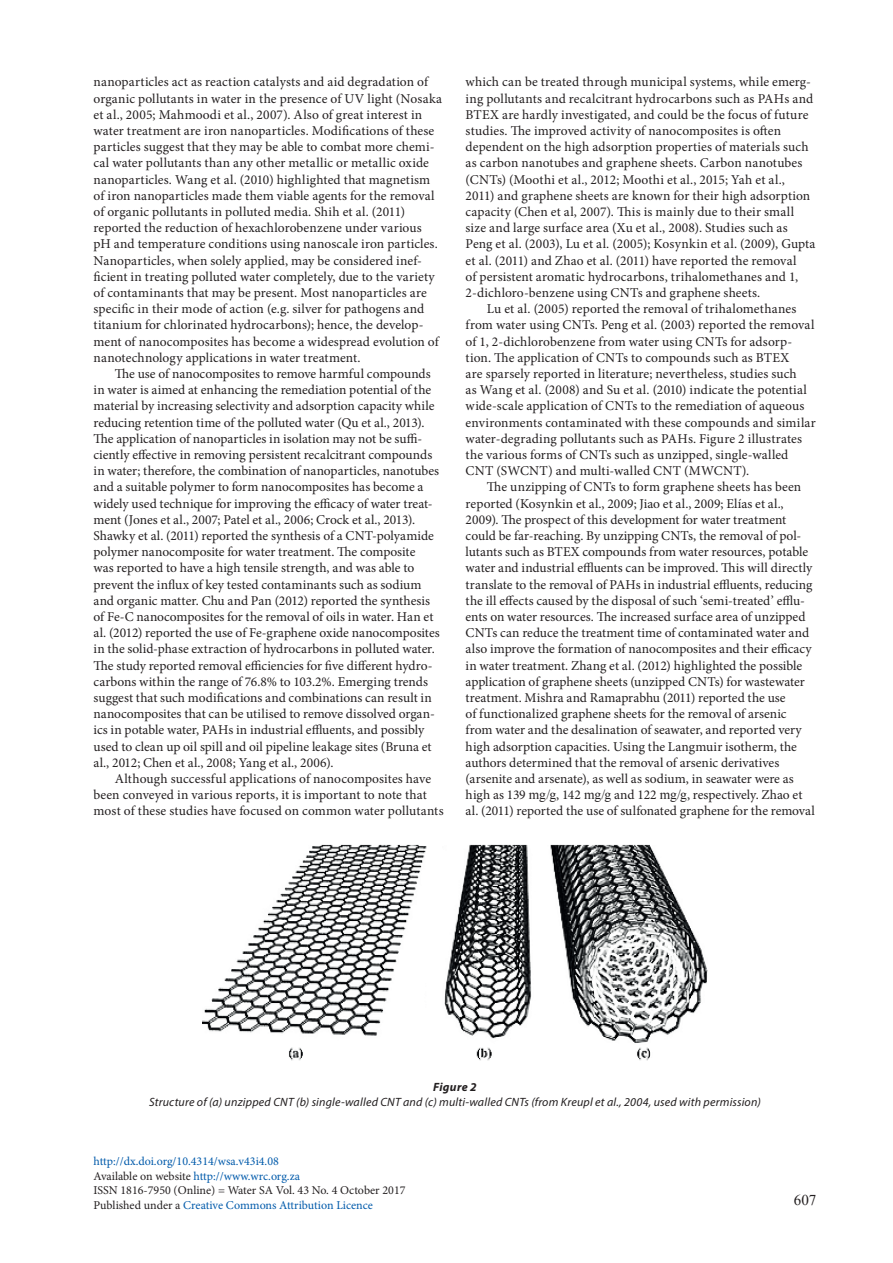
<style>
.page{position:relative;width:893px;height:1263px;background:#fff}
.page>*{position:absolute;margin:0;border:0;box-sizing:border-box;transform-origin:0 0}
.t1{font:15px "Times New Roman";color:#231f20}
.t2{font:13.5px/16.2px "Minion Pro";letter-spacing:.005em;color:#231f20}
.t3{font:12px/14.4px "Minion Pro";color:#015aaa}
.t4{font:italic 12px "Myriad Pro";letter-spacing:.015em;color:#231f20}
.t5{font:italic 700 12px "Myriad Pro";letter-spacing:.02em;color:#231f20}
.s1{font-family:"Times New Roman"}
.s2{color:#231f20}
</style>
<div class="page">
<img style="left:202px;top:844px;width:506px;height:217px">
<p class="t2" style="left:94px;top:74px;width:350px">nanoparticles act as reaction catalysts and aid degradation of organic pollutants in water in the presence of UV light (Nosaka et al., 2005; Mahmoodi et al., 2007). Also of great interest in water treatment are iron nanoparticles. Modifications of these particles suggest that they may be able to combat more chemi&shy;cal water pollutants than any other metallic or metallic oxide nanoparticles. Wang et al. (2010) highlighted that magnetism of iron nanoparticles made them viable agents for the removal of organic pollutants in polluted media. Shih et al. (2011) reported the reduction of hexachlorobenzene under various pH and temperature conditions using nanoscale iron particles.<br>Nanoparticles, when solely applied, may be considered inef&shy;ficient in treating polluted water completely, due to the variety of contaminants that may be present. Most nanoparticles are specific in their mode of action (e.g. silver for pathogens and titanium for chlorinated hydrocarbons); hence, the develop&shy;ment of nanocomposites has become a widespread evolution of nanotechnology applications in water treatment.</p>
<p class="t2" style="left:94px;top:366px;width:348px;text-indent:21px">The use of nanocomposites to remove harmful compounds in water is aimed at enhancing the remediation potential of the material by increasing selectivity and adsorption capacity while reducing retention time of the polluted water (Qu et al., 2013).<br>The application of nanoparticles in isolation may not be suffi&shy;ciently effective in removing persistent recalcitrant compounds in water; therefore, the combination of nanoparticles, nanotubes and a suitable polymer to form nanocomposites has become a widely used technique for improving the efficacy of water treat&shy;ment (Jones et al., 2007; Patel et al., 2006; Crock et al., 2013).<br>Shawky et al. (2011) reported the synthesis of a CNT-polyamide polymer nanocomposite for water treatment. The composite<br>was reported to have a high tensile strength, and was able to prevent the influx of key tested contaminants such as sodium and organic matter. Chu and Pan (2012) reported the synthesis of Fe-C nanocomposites for the removal of oils in water. Han et al. (2012) reported the use of Fe-graphene oxide nanocomposites in the solid-phase extraction of hydrocarbons in polluted water.<br>The study reported removal efficiencies for five different hydro&shy;carbons within the range of 76.8% to 103.2%. Emerging trends suggest that such modifications and combinations can result in nanocomposites that can be utilised to remove dissolved organ&shy;ics in potable water, PAHs in industrial effluents, and possibly used to clean up oil spill and oil pipeline leakage sites (Bruna et al., 2012; Chen et al., 2008; Yang et al., 2006).</p>
<p class="t2" style="left:94px;top:771px;width:352px;text-indent:21px">Although successful applications of nanocomposites have been conveyed in various reports, it is important to note that most of these studies have focused on common water pollutants</p>
<p class="t2" style="left:466px;top:74px;width:351px">which can be treated through municipal systems, while emerg&shy;ing pollutants and recalcitrant hydrocarbons such as PAHs and BTEX are hardly investigated, and could be the focus of future studies. The improved activity of nanocomposites is often dependent on the high adsorption properties of materials such as carbon nanotubes and graphene sheets. Carbon nanotubes (CNTs) (Moothi et al., 2012; Moothi et al., 2015; Yah et al., 2011) and graphene sheets are known for their high adsorption capacity (Chen et al, 2007). This is mainly due to their small size and large surface area (Xu et al., 2008). Studies such as Peng et al. (2003), Lu et al. (2005); Kosynkin et al. (2009), Gupta et al. (2011) and Zhao et al. (2011) have reported the removal<br>of persistent aromatic hydrocarbons, trihalomethanes and 1, 2-dichloro-benzene using CNTs and graphene sheets.</p>
<p class="t2" style="left:466px;top:301px;width:352px;text-indent:21px">Lu et al. (2005) reported the removal of trihalomethanes from water using CNTs. Peng et al. (2003) reported the removal of 1, 2-dichlorobenzene from water using CNTs for adsorp&shy;tion. The application of CNTs to compounds such as BTEX<br>are sparsely reported in literature; nevertheless, studies such<br>as Wang et al. (2008) and Su et al. (2010) indicate the potential wide-scale application of CNTs to the remediation of aqueous environments contaminated with these compounds and similar water-degrading pollutants such as PAHs. Figure 2 illustrates the various forms of CNTs such as unzipped, single-walled CNT (SWCNT) and multi-walled CNT (MWCNT).</p>
<p class="t2" style="left:466px;top:479px;width:351px;text-indent:21px">The unzipping of CNTs to form graphene sheets has been reported (Kosynkin et al., 2009; Jiao et al., 2009; Elías et al., 2009). The prospect of this development for water treatment could be far-reaching. By unzipping CNTs, the removal of pol&shy;lutants such as BTEX compounds from water resources, potable water and industrial effluents can be improved. This will directly translate to the removal of PAHs in industrial effluents, reducing the ill effects caused by the disposal of such ‘semi-treated’ efflu&shy;ents on water resources. The increased surface area of unzipped CNTs can reduce the treatment time of contaminated water and also improve the formation of nanocomposites and their efficacy in water treatment. Zhang et al. (2012) highlighted the possible application of graphene sheets (unzipped CNTs) for wastewater treatment. Mishra and Ramaprabhu (2011) reported the use<br>of functionalized graphene sheets for the removal of arsenic from water and the desalination of seawater, and reported very high adsorption capacities. Using the Langmuir isotherm, the authors determined that the removal of arsenic derivatives (arsenite and arsenate), as well as sodium, in seawater were as high as 139 <span class="s1">mg/g</span>, 142 <span class="s1">mg/g</span> and 122 <span class="s1">mg/g</span>, respectively. Zhao et al. (2011) reported the use of sulfonated graphene for the removal</p>
<p class="t5" style="left:433px;top:1079px;width:45px">Figure 2</p>
<p class="t4" style="left:149px;top:1094px;width:613px">Structure of (a) unzipped CNT (b) single-walled CNT and (c) multi-walled CNTs (from Kreupl et al., 2004, used with permission)</p>
<p class="t3" style="left:94px;top:1154px;width:313px">http://dx.doi.org/10.4314/wsa.v43i4.08<br><span class="s2">Available on website</span> http://www.wrc.org.za<br><span class="s2">ISSN 1816-7950 (Online) = Water SA Vol. 43 No. 4 October 2017<br>Published under a</span> Creative Commons Attribution Licence</p>
<p class="t1" style="left:794px;top:1190px;width:24px">607</p>
</div>
